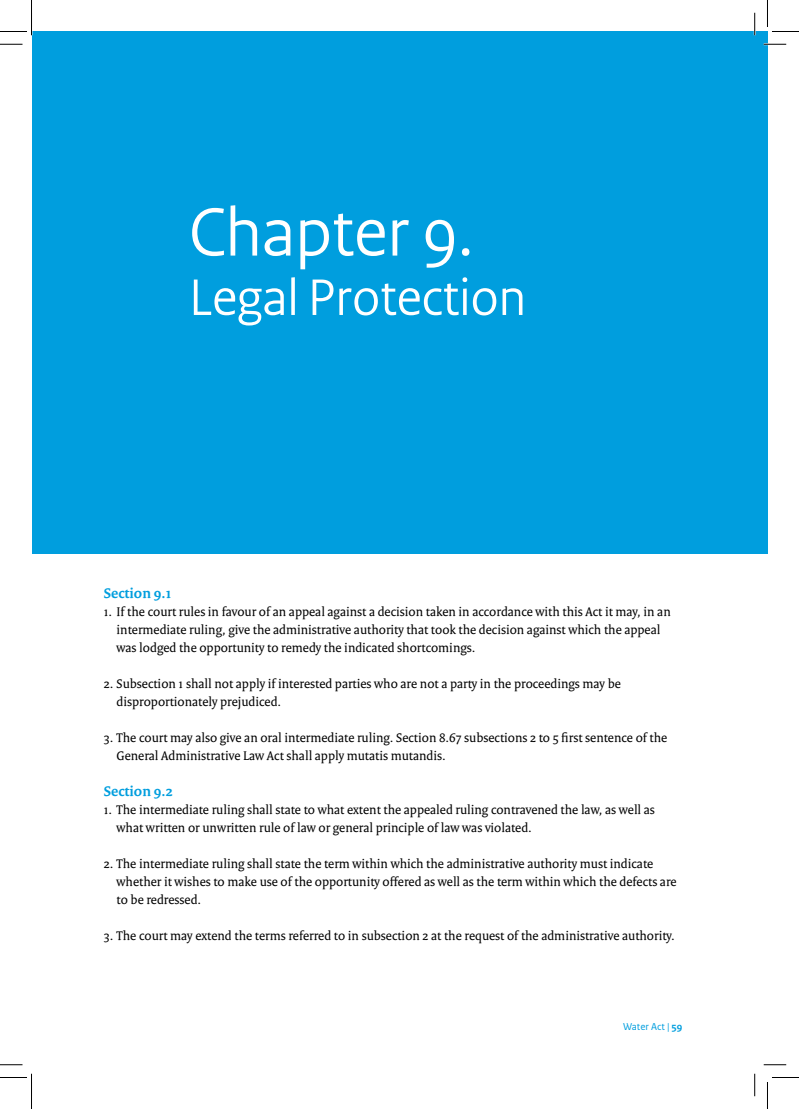
<style>
.page{position:relative;width:799px;height:1109px;background:#fff}
.page>*{position:absolute;margin:0;border:0;box-sizing:border-box;transform-origin:0 0}
.t1{font:72px "Rijksoverheid Sans Heading";color:#fff}
.t2{font:54px "Rijksoverheid Sans Heading";color:#fff}
.t3{font:700 15px "Rijksoverheid Serif";color:#009ede}
.t4{font:13.5px/18px "Rijksoverheid Serif";color:#000}
.t5{font:10.5px "Rijksoverheid Sans Text";color:#009ede}
.s1{font-weight:700}
</style>
<div class="page">
<div style="left:32px;top:31px;width:735px;height:523px;background:#009ede"></div>
<hr style="left:763px;top:43px;width:23px;height:2px;background:#fff">
<hr style="left:753px;top:13px;width:2px;height:22px;background:#fff">
<svg style="left:0;top:44px;width:22px;height:1px"></svg>
<svg style="left:763px;top:44px;width:23px;height:1px"></svg>
<svg style="left:0;top:1064px;width:22px;height:1px"></svg>
<svg style="left:763px;top:1064px;width:23px;height:1px"></svg>
<svg style="left:754px;top:13px;width:1px;height:22px"></svg>
<svg style="left:754px;top:1074px;width:1px;height:22px"></svg>
<svg style="left:0;top:0;width:32px;height:35px"></svg>
<svg style="left:0;top:1074px;width:32px;height:35px"></svg>
<svg style="left:767px;top:0;width:32px;height:32px"></svg>
<svg style="left:767px;top:1077px;width:32px;height:32px"></svg>
<p class="t1" style="left:189px;top:190px;width:285px">Chapter 9.</p>
<p class="t2" style="left:189px;top:266px;width:338px">Legal Protection</p>
<p class="t3" style="left:104px;top:584px;width:69px">Section 9.1</p>
<p class="t4" style="left:117px;top:602px;width:555px;text-indent:-13px">1. If the court rules in favour of an appeal against a decision taken in accordance with this Act it may, in an intermediate ruling, give the administrative authority that took the decision against which the appeal was lodged the opportunity to remedy the indicated shortcomings.</p>
<p class="t4" style="left:117px;top:674px;width:505px;text-indent:-13px">2. Subsection 1 shall not apply if interested parties who are not a party in the proceedings may be disproportionately prejudiced.</p>
<p class="t4" style="left:117px;top:728px;width:552px;text-indent:-13px">3. The court may also give an oral intermediate ruling. Section 8.67 subsections 2 to 5 first sentence of the<br>General Administrative Law Act shall apply mutatis mutandis.</p>
<p class="t3" style="left:104px;top:782px;width:70px">Section 9.2</p>
<p class="t4" style="left:117px;top:800px;width:540px;text-indent:-13px">1. The intermediate ruling shall state to what extent the appealed ruling contravened the law, as well as what written or unwritten rule of law or general principle of law was violated.</p>
<p class="t4" style="left:117px;top:854px;width:561px;text-indent:-13px">2. The intermediate ruling shall state the term within which the administrative authority must indicate whether it wishes to make use of the opportunity offered as well as the term within which the defects are to be redressed.</p>
<p class="t4" style="left:104px;top:926px;width:572px">3. The court may extend the terms referred to in subsection 2 at the request of the administrative authority.</p>
<p class="t5" style="left:623px;top:1020px;width:60px">Water Act | <span class="s1">59</span></p>
</div>
